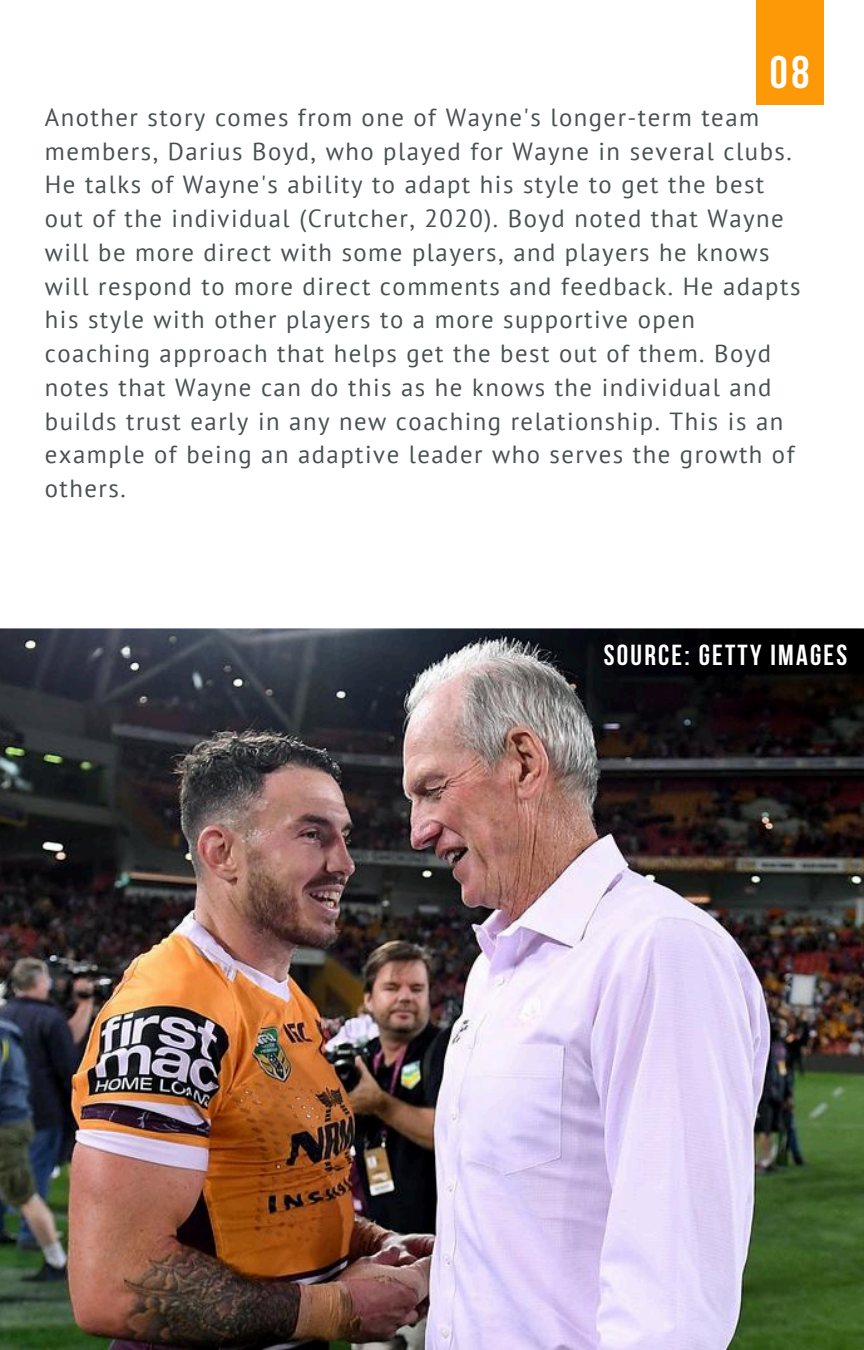
<style>
.page{position:relative;width:864px;height:1350px;background:#fff}
.page>*{position:absolute;margin:0;border:0;box-sizing:border-box;transform-origin:0 0}
.t1{font:700 45.45px "Bebas Neue";color:#fff}
.t2{font:700 28.8px "Bebas Neue";letter-spacing:.075em;color:#fff}
.t3{font:24.75px/33.8px "PT Sans";letter-spacing:.06em;color:#495052}
</style>
<div class="page">
<div style="left:756px;top:0;width:67px;height:105px;background:#fd9806"></div>
<img style="left:0;top:628px;width:864px;height:722px">
<p class="t1" style="left:770px;top:54px;width:41px">08</p>
<p class="t3" style="left:45px;top:100px;width:757px">Another story comes from one of Wayne's longer-term team members, Darius Boyd, who played for Wayne in several clubs.<br>He talks of Wayne's ability to adapt his style to get the best out of the individual (Crutcher, 2020). Boyd noted that Wayne will be more direct with some players, and players he knows will respond to more direct comments and feedback. He adapts his style with other players to a more supportive open coaching approach that helps get the best out of them. Boyd notes that Wayne can do this as he knows the individual and builds trust early in any new coaching relationship. This is an example of being an adaptive leader who serves the growth of others.</p>
<h1 class="t2" style="left:604px;top:643px;width:245px">SOURCE: GETTY IMAGES</h1>
</div>
